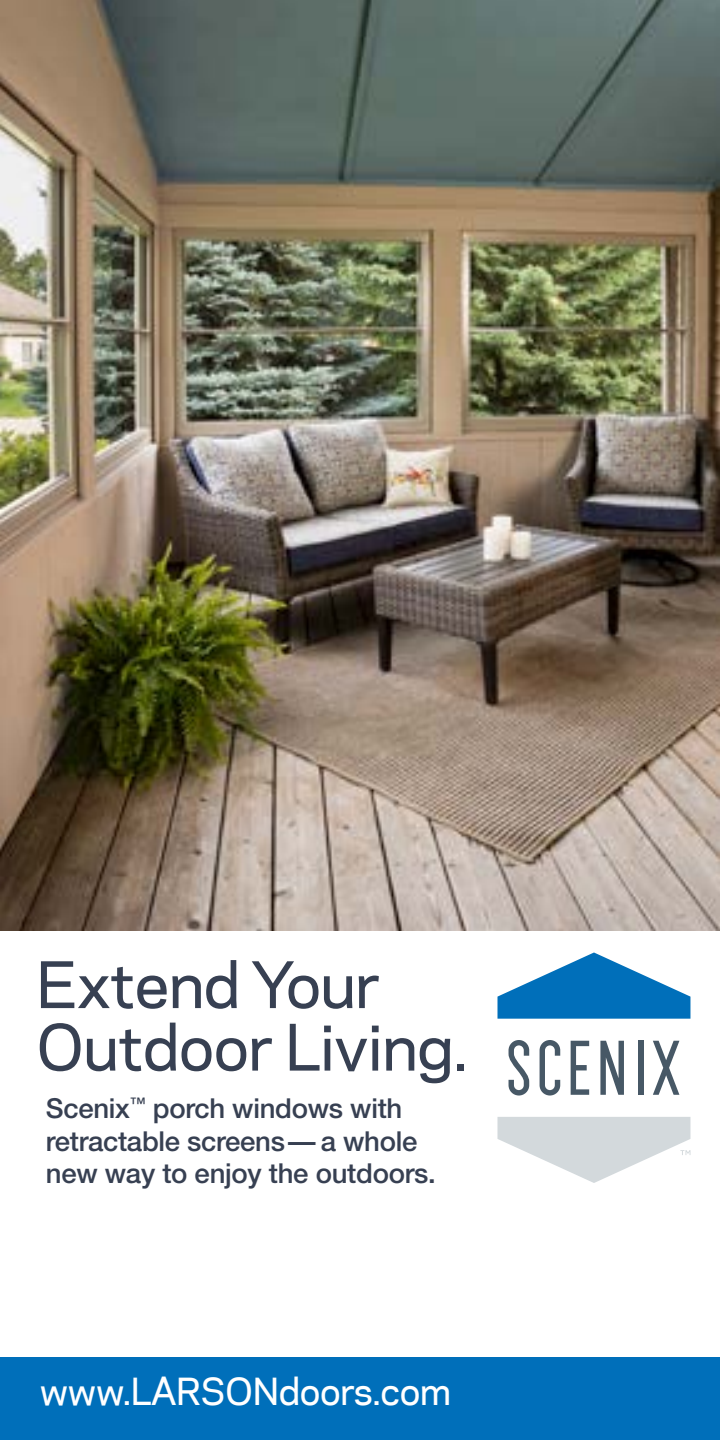
<style>
.page{position:relative;width:720px;height:1440px;background:#fff}
.page>*{position:absolute;margin:0;border:0;box-sizing:border-box;transform-origin:0 0}
.t1{font:500 60px/62.5px "Polaris";letter-spacing:-.01em;color:#374052}
.t2{font:500 35px "Polaris";letter-spacing:-.01em;color:#fff}
.t3{font:500 27.5px/32.5px "Helvetica Neue";letter-spacing:-.01em;color:#374052}
</style>
<div class="page">
<div style="left:0;top:1357px;width:720px;height:83px;background:#006fba"></div>
<img style="left:0;top:0;width:720px;height:931px">
<svg style="left:497px;top:952px;width:193px;height:67px"></svg>
<svg style="left:540px;top:1040px;width:20px;height:56px"></svg>
<svg style="left:509px;top:1040px;width:20px;height:56px"></svg>
<div style="left:638px;top:1041px;width:5px;height:54px;background:#475866"></div>
<svg style="left:571px;top:1041px;width:18px;height:54px"></svg>
<svg style="left:600px;top:1041px;width:24px;height:54px"></svg>
<svg style="left:653px;top:1041px;width:26px;height:54px"></svg>
<svg style="left:497px;top:1117px;width:193px;height:66px"></svg>
<h1 class="t1" style="left:36px;top:950px;width:433px">Extend Your<br>Outdoor Living.</h1>
<p class="t3" style="left:46px;top:1092px;width:391px">Scenix<sup>™</sup> porch windows with retractable screens— a whole new way to enjoy the outdoors.</p>
<p class="t2" style="left:40px;top:1366px;width:413px">www.LARSONdoors.com</p>
</div>
